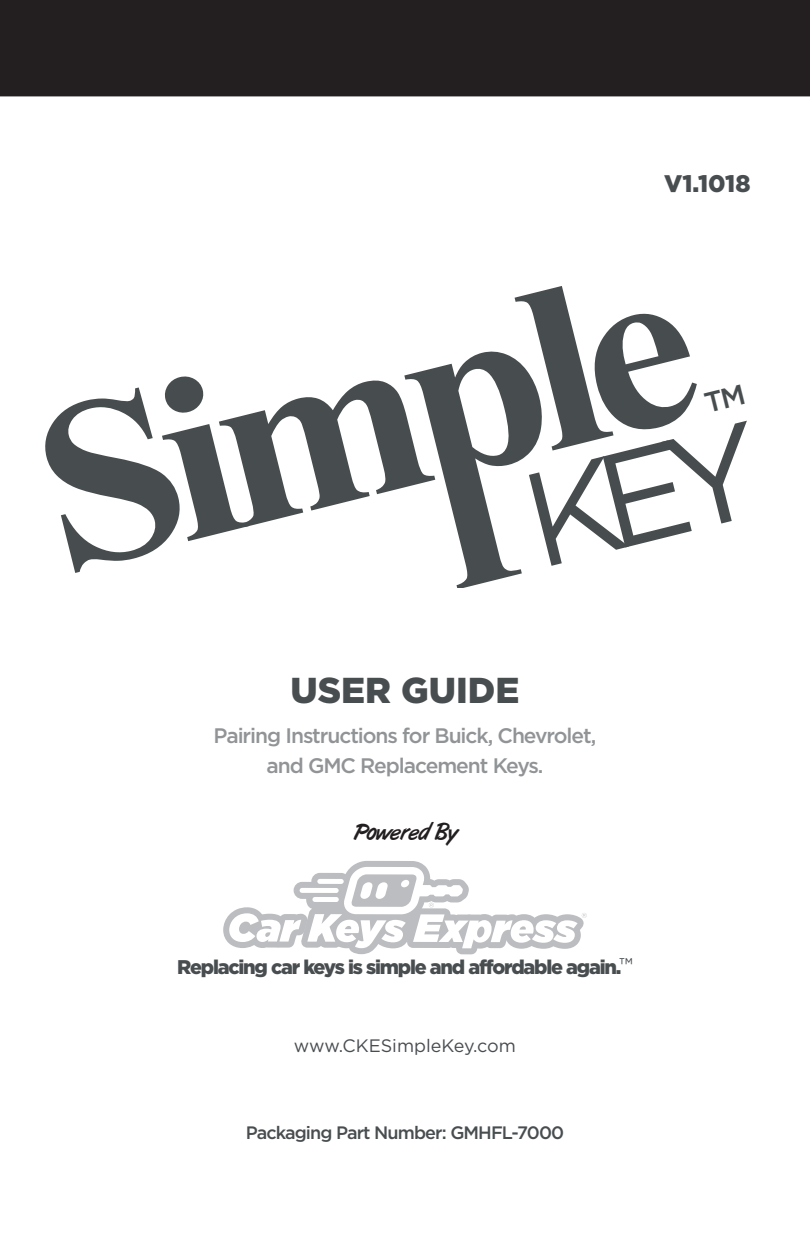
<style>
.page{position:relative;width:810px;height:1242px;background:#fff}
.page>*{position:absolute;margin:0;border:0;box-sizing:border-box;transform-origin:0 0}
.t1{font:900 36px "Gotham";color:#484d50}
.t2{font:900 24px "Gotham";color:#484d50}
.t3{font:23.1px "Art Brush";color:#231f20}
.Black_Box_Note_Cente{font:500 21px/30px "Gotham";letter-spacing:-.05em;color:#919496;text-align:center}
.t4{font:900 19.8px "Gotham";letter-spacing:-.06em;color:#484d50}
.t5{font:500 18px "Gotham";letter-spacing:-.05em;color:#484d50}
.t6{font:18px "Gotham";color:#484d50}
.s1{font-weight:400}
</style>
<div class="page">
<div style="left:0;top:0;width:810px;height:96px;background:#231f20"></div>
<svg style="left:223px;top:861px;width:364px;height:93px"></svg>
<svg style="left:45px;top:286px;width:652px;height:302px"></svg>
<p class="t2" style="left:664px;top:169px;width:88px">V1.1018</p>
<p class="t1" style="left:291px;top:669px;width:230px">USER GUIDE</p>
<p class="Black_Box_Note_Cente" style="left:214px;top:720px;width:384px">Pairing Instructions for Buick, Chevrolet, and GMC Replacement Keys.</p>
<p class="t3" style="left:353px;top:819px;width:105px">Powered By</p>
<p class="t4" style="left:177px;top:956px;width:457px">Replacing car keys is simple and affordable again.<span class="s1">™</span></p>
<p class="t6" style="left:294px;top:1035px;width:224px">www.CKESimpleKey.com</p>
<p class="t5" style="left:246px;top:1123px;width:320px">Packaging Part Number: GMHFL-7000</p>
</div>
